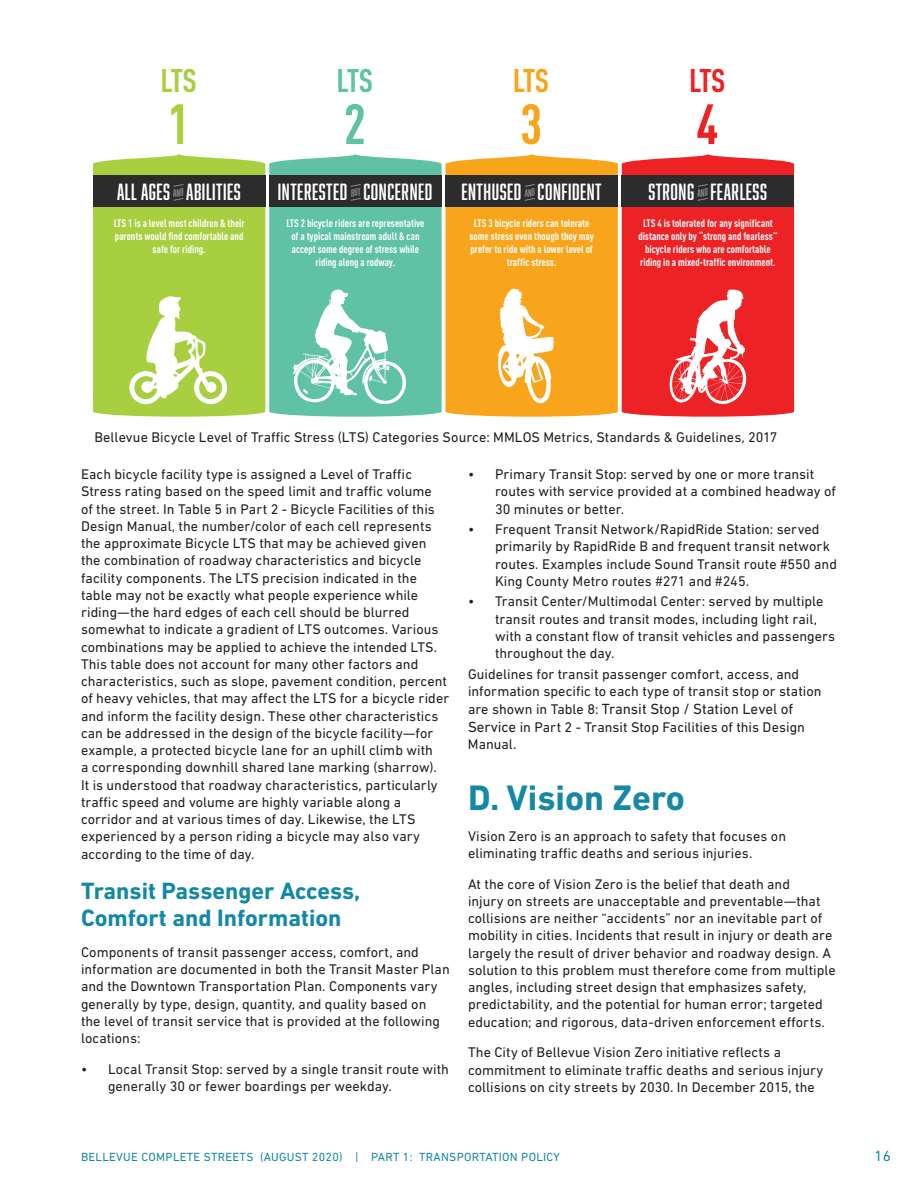
<style>
.page{position:relative;width:918px;height:1188px;background:#fff}
.page>*{position:absolute;margin:0;border:0;box-sizing:border-box;transform-origin:0 0}
.t1{font:700 55.8px "DIN Cond";color:#a8cf40}
.t2{font:700 55.8px "DIN Cond";color:#5fc2a4}
.t3{font:700 55.8px "DIN Cond";color:#f9a51c}
.t4{font:700 55.8px "DIN Cond";color:#ed2225}
.t5{font:700 36px "DIN Next LT Pro";color:#1588a6}
.t6{font:700 32.25px "DIN Cond";color:#a8cf40}
.t7{font:700 32.25px "DIN Cond";color:#5fc2a4}
.t8{font:700 32.25px "DIN Cond";color:#f9a51c}
.t9{font:700 32.25px "DIN Cond";color:#ed2225}
.t10{font:700 24px/27px "DIN Next LT Pro";color:#1588a6}
.t11{font:21.6px "Abolition";letter-spacing:.025em;color:#fff}
.t12{font:15px "DIN Next LT Pro";color:#231f20}
.t13{font:15px "DIN Next LT Pro";color:#1588a6}
.t14{font:14.25px/17.2px "DIN Next LT Pro";letter-spacing:.005em;color:#231f20}
.t15{font:12px "DIN Next LT Pro";letter-spacing:.025em;color:#1588a6}
.t16{font:700 10.8px/12.9px "DIN Cond";color:#fff;text-align:center}
.s1{font-size:14.25px}
.s2{font-size:15px}
</style>
<div class="page">
<div style="left:622px;top:154px;width:172px;height:263px;background:#ed2225"></div>
<div style="left:622px;top:175px;width:172px;height:32px;background:#2b2c2b"></div>
<div style="left:446px;top:154px;width:172px;height:263px;background:#f9a51c"></div>
<div style="left:446px;top:175px;width:172px;height:32px;background:#2b2c2b"></div>
<div style="left:269px;top:154px;width:173px;height:263px;background:#5fc2a4"></div>
<div style="left:269px;top:175px;width:173px;height:32px;background:#2b2c2b"></div>
<div style="left:93px;top:154px;width:172px;height:263px;background:#a8cf40"></div>
<div style="left:93px;top:175px;width:172px;height:32px;background:#2b2c2b"></div>
<svg style="left:668px;top:289px;width:81px;height:118px"></svg>
<svg style="left:293px;top:290px;width:113px;height:114px"></svg>
<svg style="left:498px;top:288px;width:56px;height:116px"></svg>
<svg style="left:129px;top:296px;width:98px;height:108px"></svg>
<svg style="left:173px;top:184px;width:10px;height:17px"></svg>
<svg style="left:525px;top:184px;width:10px;height:17px"></svg>
<svg style="left:351px;top:184px;width:10px;height:17px"></svg>
<svg style="left:698px;top:184px;width:10px;height:17px"></svg>
<h3 class="t6" style="left:160px;top:61px;width:38px">LTS</h3>
<h3 class="t7" style="left:337px;top:61px;width:38px">LTS</h3>
<h3 class="t8" style="left:513px;top:61px;width:38px">LTS</h3>
<h3 class="t9" style="left:689px;top:61px;width:38px">LTS</h3>
<h1 class="t1" style="left:167px;top:90px;width:24px">1</h1>
<h1 class="t2" style="left:344px;top:90px;width:24px">2</h1>
<h1 class="t3" style="left:520px;top:90px;width:24px">3</h1>
<h1 class="t4" style="left:696px;top:90px;width:24px">4</h1>
<h3 class="t11" style="left:117px;top:180px;width:125px">ALL AGES ABILITIES</h3>
<h3 class="t11" style="left:461px;top:180px;width:142px">ENTHUSED CONFIDENT</h3>
<h3 class="t11" style="left:278px;top:180px;width:156px">INTERESTED CONCERNED</h3>
<h3 class="t11" style="left:648px;top:180px;width:120px">STRONG FEARLESS</h3>
<p class="t16" style="left:114px;top:216px;width:133px">LTS 1 is a level most children &amp; their parents would find comfortable and safe for riding.</p>
<p class="t16" style="left:286px;top:216px;width:140px">LTS 2 bicycle riders are representative of a typical mainstream adult &amp; can accept some degree of stress while riding along a rodway.</p>
<p class="t16" style="left:469px;top:216px;width:126px">LTS 3 bicycle riders can tolerate some stress even though they may prefer to ride with a lower level of traffic stress.</p>
<p class="t16" style="left:638px;top:216px;width:141px">LTS 4 is tolerated for any significant distance only by “strong and fearless” bicycle riders who are comfortable riding in a mixed-traffic environment.</p>
<p class="t14" style="left:94px;top:428px;width:685px">Bellevue Bicycle Level of Traffic Stress (LTS) Categories Source: MMLOS Metrics, Standards &amp; Guidelines, 2017</p>
<p class="t14" style="left:81px;top:465px;width:370px">Each bicycle facility type is assigned a Level of Traffic Stress rating based on the speed limit and traffic volume<br>of the street. In Table 5 in Part 2 - Bicycle Facilities of this Design Manual, the number/color of each cell represents the approximate Bicycle LTS that may be achieved given the combination of roadway characteristics and bicycle facility components. The LTS precision indicated in the table may not be exactly what people experience while riding—the hard edges of each cell should be blurred somewhat to indicate a gradient of LTS outcomes. Various combinations may be applied to achieve the intended LTS.<br>This table does not account for many other factors and characteristics, such as slope, pavement condition, percent of heavy vehicles, that may affect the LTS for a bicycle rider and inform the facility design. These other characteristics can be addressed in the design of the bicycle facility—for example, a protected bicycle lane for an uphill climb with<br>a corresponding downhill shared lane marking (sharrow).<br>It is understood that roadway characteristics, particularly traffic speed and volume are highly variable along a corridor and at various times of day. Likewise, the LTS experienced by a person riding a bicycle may also vary according to the time of day.</p>
<h3 class="t10" style="left:81px;top:877px;width:281px">Transit Passenger Access,<br>Comfort and Information</h3>
<p class="t14" style="left:81px;top:943px;width:370px">Components of transit passenger access, comfort, and information are documented in both the Transit Master Plan and the Downtown Transportation Plan. Components vary generally by type, design, quantity, and quality based on<br>the level of transit service that is provided at the following locations:</p>
<p class="t14" style="left:108px;top:1060px;width:343px;text-indent:-27px">• Local Transit Stop: served by a single transit route with generally 30 or fewer boardings per weekday.</p>
<p class="t14" style="left:495px;top:466px;width:342px;text-indent:-27px">• Primary Transit Stop: served by one or more transit routes with service provided at a combined headway of<br>30 minutes or better.</p>
<p class="t14" style="left:495px;top:521px;width:343px;text-indent:-27px">• Frequent Transit Network/RapidRide Station: served primarily by RapidRide B and frequent transit network routes. Examples include Sound Transit route #550 and King County Metro routes #271 and #245.</p>
<p class="t14" style="left:495px;top:593px;width:342px;text-indent:-27px">• Transit Center/Multimodal Center: served by multiple transit routes and transit modes, including light rail, with a constant flow of transit vehicles and passengers throughout the day.</p>
<p class="t14" style="left:468px;top:665px;width:355px">Guidelines for transit passenger comfort, access, and information specific to each type of transit stop or station</p>
<p class="t12" style="left:468px;top:700px;width:327px"><span class="s1">are shown in Table 8:</span> Transit Stop / Station Level of</p>
<p class="t14" style="left:468px;top:718px;width:338px"><span class="s2">Service</span> in Part 2 - Transit Stop Facilities of this Design<br>Manual.</p>
<h2 class="t5" style="left:468px;top:777px;width:219px">D. Vision Zero</h2>
<p class="t14" style="left:468px;top:827px;width:320px">Vision Zero is an approach to safety that focuses on eliminating traffic deaths and serious injuries.</p>
<p class="t14" style="left:468px;top:875px;width:369px">At the core of Vision Zero is the belief that death and<br>injury on streets are unacceptable and preventable—that collisions are neither “accidents” nor an inevitable part of mobility in cities. Incidents that result in injury or death are largely the result of driver behavior and roadway design. A solution to this problem must therefore come from multiple angles, including street design that emphasizes safety, predictability, and the potential for human error; targeted education; and rigorous, data-driven enforcement efforts.</p>
<p class="t14" style="left:468px;top:1044px;width:357px">The City of Bellevue Vision Zero initiative reflects a commitment to eliminate traffic deaths and serious injury collisions on city streets by 2030. In December 2015, the</p>
<p class="t15" style="left:81px;top:1150px;width:480px">BELLEVUE COMPLETE STREETS (AUGUST 2020) | PART 1: TRANSPORTATION POLICY</p>
<p class="t13" style="left:875px;top:1147px;width:18px">16</p>
</div>
